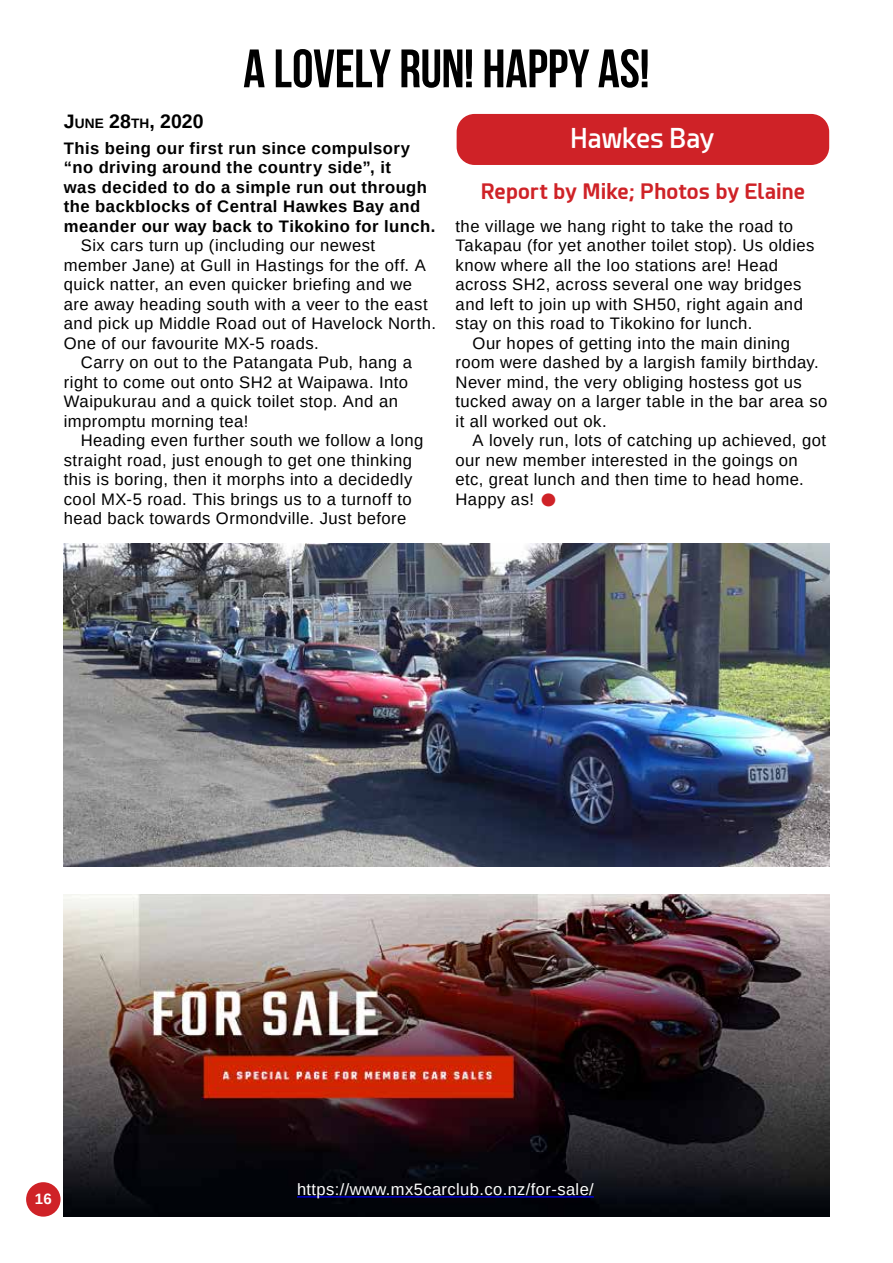
<style>
.page{position:relative;width:893px;height:1263px;background:#fff}
.page>*{position:absolute;margin:0;border:0;box-sizing:border-box;transform-origin:0 0}
.t1{font:700 54px "Bebas Neue";color:#000}
.t2{font:700 45px "Esphimere";color:#cf2227}
.t3{font:600 27px "Esphimere";letter-spacing:-.015em;color:#fff}
.t4{font:700 21px "Esphimere";letter-spacing:.01em;color:#cf2227}
.t5{font:700 19.5px "Arimo";color:#000}
.t6{font:16.65px/19.5px "Arimo";letter-spacing:.025em;color:#000}
.t7{font:700 16.65px/19.5px "Arimo";letter-spacing:.025em;color:#000}
.t8{font:16.5px "Arimo";letter-spacing:.025em;color:#fff}
.t9{font:700 15px "Arimo";color:#fff}
.s1{font-size:13.65px}
</style>
<div class="page">
<div style="left:26px;top:1182px;width:35px;height:34px;background:#cf2227;border-radius:50%"></div>
<img style="left:64px;top:894px;width:765px;height:322px">
<hr style="left:297px;top:1196px;width:297px;height:1px;background:#00f">
<div style="left:457px;top:114px;width:372px;height:51px;background:#cf2227;border-radius:18px"></div>
<img style="left:64px;top:543px;width:765px;height:323px">
<h1 class="t1" style="left:243px;top:39px;width:408px">A LOVELY RUN! HAPPY AS!</h1>
<p class="t5" style="left:64px;top:108px;width:141px">J<span class="s1">UNE</span> 28<span class="s1">TH</span>, 2020</p>
<p class="t7" style="left:64px;top:138px;width:373px">This being our first run since compulsory “no driving around the country side”, it<br>was decided to do a simple run out through the backblocks of Central Hawkes Bay and meander our way back to Tikokino for lunch.</p>
<p class="t6" style="left:64px;top:236px;width:374px;text-indent:17px">Six cars turn up (including our newest member Jane) at Gull in Hastings for the off. A quick natter, an even quicker briefing and we are away heading south with a veer to the east and pick up Middle Road out of Havelock North.<br>One of our favourite MX-5 roads.</p>
<p class="t6" style="left:64px;top:353px;width:350px;text-indent:17px">Carry on out to the Patangata Pub, hang a right to come out onto SH2 at Waipawa. Into Waipukurau and a quick toilet stop. And an impromptu morning tea!</p>
<p class="t6" style="left:64px;top:431px;width:361px;text-indent:17px">Heading even further south we follow a long straight road, just enough to get one thinking this is boring, then it morphs into a decidedly cool MX-5 road. This brings us to a turnoff to head back towards Ormondville. Just before</p>
<h3 class="t3" style="left:570px;top:121px;width:146px">Hawkes Bay</h3>
<p class="t4" style="left:481px;top:178px;width:326px">Report by Mike; Photos by Elaine</p>
<p class="t6" style="left:455px;top:216px;width:361px">the village we hang right to take the road to Takapau (for yet another toilet stop). Us oldies know where all the loo stations are! Head across SH2, across several one way bridges and left to join up with SH50, right again and stay on this road to Tikokino for lunch.</p>
<p class="t6" style="left:455px;top:333px;width:373px;text-indent:17px">Our hopes of getting into the main dining room were dashed by a largish family birthday.<br>Never mind, the very obliging hostess got us tucked away on a larger table in the bar area so it all worked out ok.</p>
<p class="t6" style="left:455px;top:431px;width:372px;text-indent:17px">A lovely run, lots of catching up achieved, got our new member interested in the goings on etc, great lunch and then time to head home.<br>Happy as!</p>
<h2 class="t2" style="left:540px;top:472px;width:20px">•</h2>
<p class="t9" style="left:35px;top:1188px;width:19px">16</p>
<p class="t8" style="left:297px;top:1179px;width:298px">https://www.mx5carclub.co.nz/for-sale/</p>
</div>
